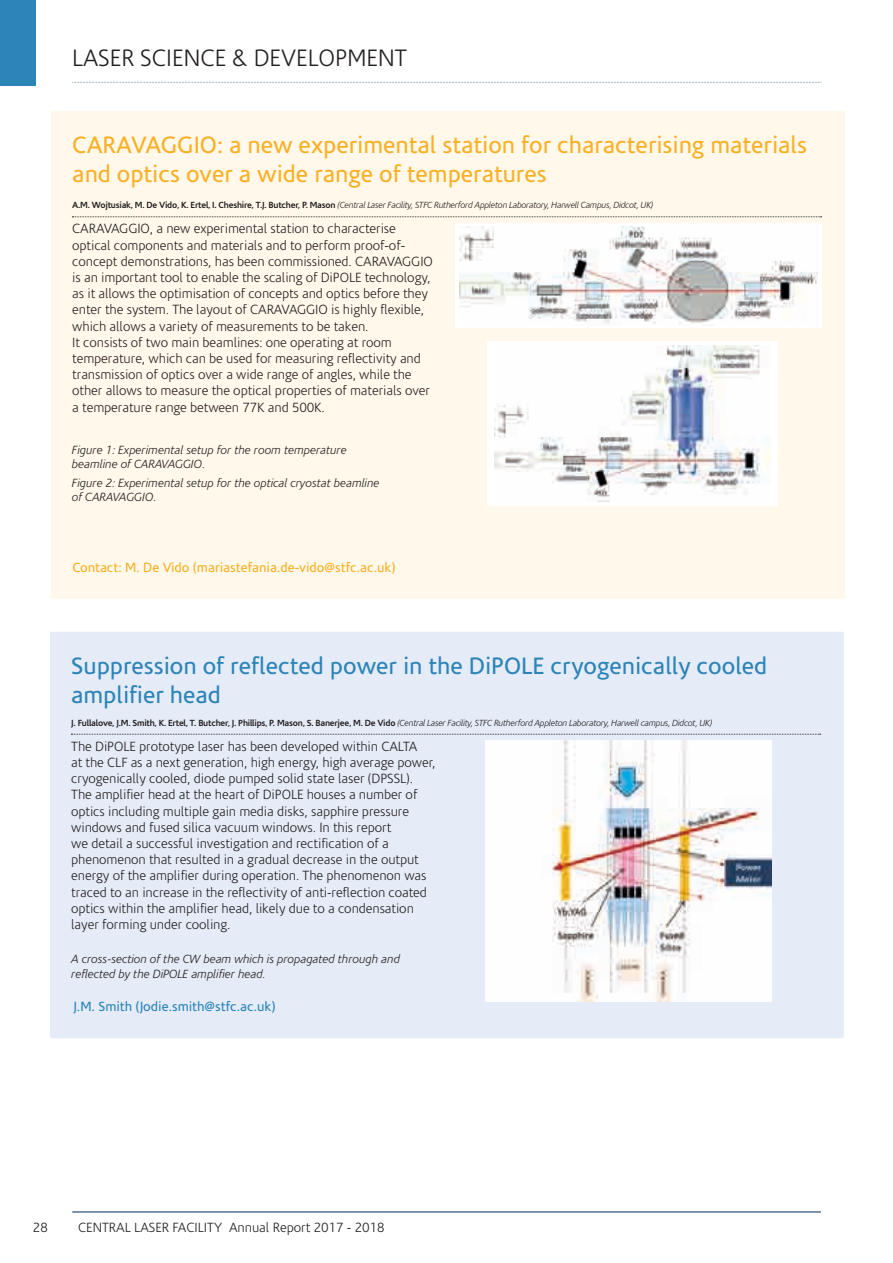
<style>
.page{position:relative;width:893px;height:1263px;background:#fff}
.page>*{position:absolute;margin:0;border:0;box-sizing:border-box;transform-origin:0 0}
.t1{font:24px/28.8px "Corisande";color:#fbb126}
.t2{font:24px/28.8px "Corisande";color:#2c84b7}
.t3{font:300 24px "Corisande";color:#231f20}
.t4{font:300 13.5px/16.2px "Corisande";letter-spacing:-.005em;color:#231f20}
.t5{font:13.5px "Corisande";color:#fbb126}
.t6{font:13.5px "Corisande";color:#2c84b7}
.t7{font:italic 300 12px/14.4px "Corisande";color:#231f20}
.t8{font:italic 300 9px "Corisande";letter-spacing:-.025em;color:#231f20}
.s1{font-weight:700;font-style:normal}
</style>
<div class="page">
<svg style="left:72px;top:82px;width:750px;height:1px"></svg>
<div style="left:0;top:0;width:35px;height:85px;background:#2c84b7"></div>
<hr style="left:72px;top:1211px;width:749px;height:1px;background:#002c55">
<div style="left:51px;top:111px;width:794px;height:487px;background:#fff8eb"></div>
<svg style="left:72px;top:216px;width:750px;height:1px"></svg>
<div style="left:455px;top:223px;width:366px;height:105px;background:#fff"></div>
<img style="left:460px;top:226px;width:357px;height:98px">
<div style="left:487px;top:341px;width:291px;height:164px;background:#fff"></div>
<img style="left:494px;top:345px;width:276px;height:156px">
<div style="left:50px;top:632px;width:794px;height:406px;background:#e5ecf7"></div>
<svg style="left:71px;top:734px;width:750px;height:1px"></svg>
<img style="left:485px;top:741px;width:287px;height:260px">
<h1 class="t3" style="left:72px;top:46px;width:336px">LASER SCIENCE &amp; DEVELOPMENT</h1>
<h1 class="t1" style="left:72px;top:131px;width:736px">CARAVAGGIO: a new experimental station for characterising materials and optics over a wide range of temperatures</h1>
<p class="t4" style="left:72px;top:221px;width:362px">CARAVAGGIO, a new experimental station to characterise optical components and materials and to perform proof-of&shy;concept demonstrations, has been commissioned. CARAVAGGIO is an important tool to enable the scaling of DiPOLE technology, as it allows the optimisation of concepts and optics before they enter the system. The layout of CARAVAGGIO is highly flexible, which allows a variety of measurements to be taken.<br>It consists of two main beamlines: one operating at room temperature, which can be used for measuring reflectivity and transmission of optics over a wide range of angles, while the other allows to measure the optical properties of materials over a temperature range between 77K and 500K.</p>
<p class="t8" style="left:72px;top:200px;width:583px"><span class="s1">A.M. Wojtusiak, M. De Vido, K. Ertel, I. Cheshire, T.J. Butcher, P. Mason</span> (Central Laser Facility, STFC Rutherford Appleton Laboratory, Harwell Campus, Didcot, UK)</p>
<p class="t7" style="left:72px;top:443px;width:276px">Figure 1: Experimental setup for the room temperature beamline of CARAVAGGIO.</p>
<p class="t7" style="left:72px;top:476px;width:309px">Figure 2: Experimental setup for the optical cryostat beamline of CARAVAGGIO.</p>
<p class="t5" style="left:72px;top:560px;width:325px">Contact: M. De Vido (mariastefania.de-vido@stfc.ac.uk)</p>
<h1 class="t2" style="left:71px;top:652px;width:698px">Suppression of reflected power in the DiPOLE cryogenically cooled amplifier head</h1>
<p class="t4" style="left:71px;top:738px;width:366px">The DiPOLE prototype laser has been developed within CALTA<br>at the CLF as a next generation, high energy, high average power, cryogenically cooled, diode pumped solid state laser (DPSSL).<br>The amplifier head at the heart of DiPOLE houses a number of optics including multiple gain media disks, sapphire pressure windows and fused silica vacuum windows. In this report<br>we detail a successful investigation and rectification of a phenomenon that resulted in a gradual decrease in the output energy of the amplifier during operation. The phenomenon was traced to an increase in the reflectivity of anti-reflection coated optics within the amplifier head, likely due to a condensation layer forming under cooling.</p>
<p class="t8" style="left:71px;top:718px;width:643px"><span class="s1">J. Fullalove, J.M. Smith, K. Ertel, T. Butcher, J. Phillips, P. Mason, S. Banerjee, M. De Vido</span> (Central Laser Facility, STFC Rutherford Appleton Laboratory, Harwell campus, Didcot, UK)</p>
<p class="t7" style="left:71px;top:952px;width:330px">A cross-section of the CW beam which is propagated through and reflected by the DiPOLE amplifier head.</p>
<p class="t6" style="left:73px;top:999px;width:204px">J.M. Smith (Jodie.smith@stfc.ac.uk)</p>
<p class="t4" style="left:33px;top:1219px;width:16px">28</p>
<p class="t4" style="left:78px;top:1219px;width:308px">CENTRAL LASER FACILITY Annual Report 2017 - 2018</p>
</div>
